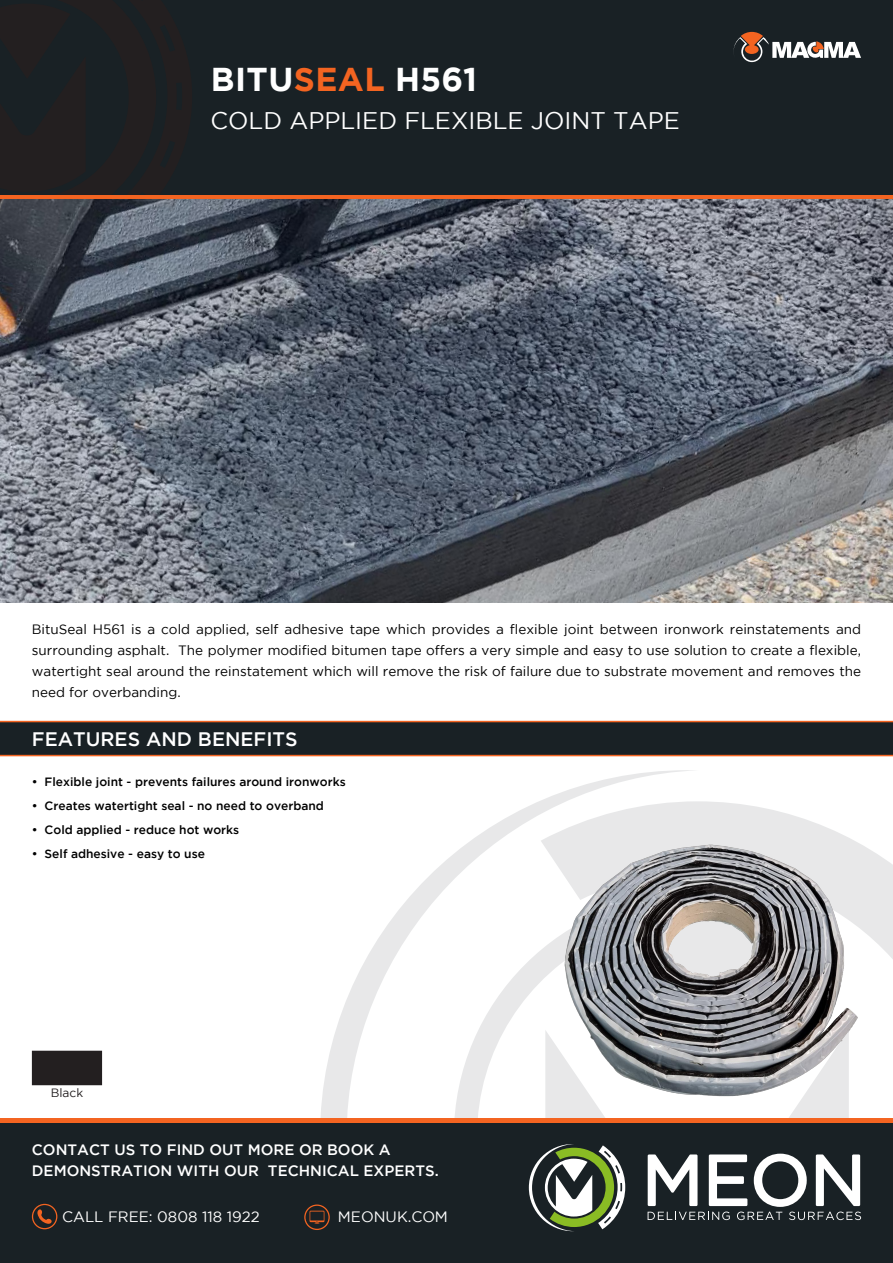
<style>
.page{position:relative;width:893px;height:1263px;background:#fff}
.page>*{position:absolute;margin:0;border:0;box-sizing:border-box;transform-origin:0 0}
.Gotham_11pt{font:700 33px "Gotham";letter-spacing:.015em;color:#fff}
.Gotham_11pt-2{font:24px "Gotham";color:#fff}
.Gotham_11pt-3{font:500 19.5px "Gotham";color:#fff}
.Gotham_11pt-4{font:500 15px/21px "Gotham";color:#fff}
.t1{font:15px "Gotham";color:#fff}
.Gotham_11pt-5{font:13.5px/21px "Gotham";color:#000001;text-align:justify}
.t2{font:500 12px "Gotham";color:#000001}
.t3{font:12px "Gotham";color:#231f20}
.s1{color:#f36421}
</style>
<div class="page">
<svg style="left:700px;top:801px;width:193px;height:317px"></svg>
<svg style="left:321px;top:770px;width:379px;height:348px"></svg>
<div style="left:0;top:0;width:893px;height:195px;background:#192125"></div>
<div style="left:0;top:195px;width:893px;height:5px;background:#f36421"></div>
<div style="left:0;top:1123px;width:893px;height:140px;background:#192125"></div>
<div style="left:0;top:1118px;width:893px;height:5px;background:#f36421"></div>
<svg style="left:648px;top:1154px;width:213px;height:66px"></svg>
<svg style="left:529px;top:1144px;width:96px;height:87px"></svg>
<div style="left:33px;top:1051px;width:68px;height:33px;background:#231f20"></div>
<div style="left:32px;top:1051px;width:70px;height:34px;border:2px solid #231f20"></div>
<svg style="left:733px;top:32px;width:128px;height:30px"></svg>
<svg style="left:32px;top:1204px;width:25px;height:25px"></svg>
<svg style="left:304px;top:1204px;width:26px;height:26px"></svg>
<div style="left:0;top:721px;width:893px;height:34px;background:#192125"></div>
<hr style="left:0;top:755px;width:893px;height:1px;background:#f36421">
<hr style="left:0;top:721px;width:893px;height:1px;background:#f36421">
<img style="left:0;top:200px;width:893px;height:403px">
<img style="left:560px;top:841px;width:301px;height:261px">
<p class="Gotham_11pt" style="left:211px;top:60px;width:268px">BITU<span class="s1">SEAL</span> H561</p>
<p class="Gotham_11pt-2" style="left:210px;top:107px;width:471px">COLD APPLIED FLEXIBLE JOINT TAPE</p>
<p class="Gotham_11pt-5" style="left:32px;top:618px;width:831px">BituSeal H561 is a cold applied, self adhesive tape which provides a flexible joint between ironwork reinstatements and surrounding asphalt. The polymer modified bitumen tape offers a very simple and easy to use solution to create a flexible, watertight seal around the reinstatement which will remove the risk of failure due to substrate movement and removes the need for overbanding.</p>
<p class="Gotham_11pt-3" style="left:32px;top:728px;width:267px">FEATURES AND BENEFITS</p>
<p class="t2" style="left:32px;top:774px;width:315px">• Flexible joint - prevents failures around ironworks</p>
<p class="t2" style="left:32px;top:798px;width:293px">• Creates watertight seal - no need to overband</p>
<p class="t2" style="left:32px;top:822px;width:209px">• Cold applied - reduce hot works</p>
<p class="t2" style="left:32px;top:846px;width:175px">• Self adhesive - easy to use</p>
<p class="t3" style="left:51px;top:1086px;width:34px">Black</p>
<p class="Gotham_11pt-4" style="left:32px;top:1139px;width:408px">CONTACT US TO FIND OUT MORE OR BOOK A<br>DEMONSTRATION WITH OUR TECHNICAL EXPERTS.</p>
<p class="t1" style="left:62px;top:1208px;width:199px">CALL FREE: 0808 118 1922</p>
<p class="t1" style="left:338px;top:1208px;width:112px">MEONUK.COM</p>
</div>
